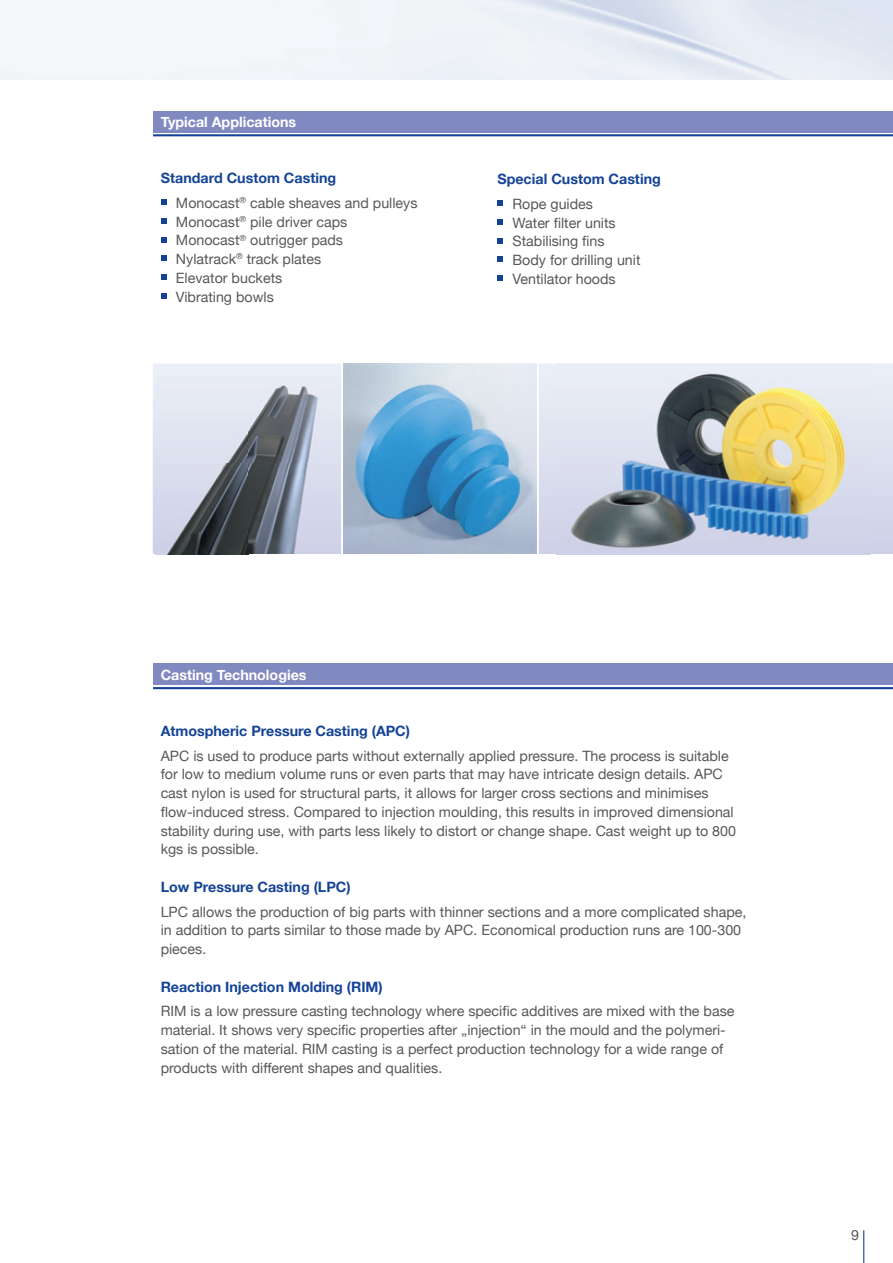
<style>
.page{position:relative;width:893px;height:1263px;background:#fff}
.page>*{position:absolute;margin:0;border:0;box-sizing:border-box;transform-origin:0 0}
.t1{font:14.25px/18.8px "Helvetica Neue";color:#57585a}
.t2{font:700 14.25px "Helvetica Neue";color:#144396}
.t3{font:700 14.25px "Helvetica Neue";color:#fff}
.s1{font-weight:700;color:#144396}
</style>
<div class="page">
<svg style="left:153px;top:364px;width:383px;height:190px;background:#8bb5d4"></svg>
<div style="left:153px;top:663px;width:740px;height:22px;background:#8189c1"></div>
<hr style="left:153px;top:687px;width:740px;height:2px;background:#144396">
<div style="left:153px;top:111px;width:740px;height:21px;background:#8189c1"></div>
<hr style="left:153px;top:134px;width:740px;height:2px;background:#144396">
<svg style="left:161px;top:199px;width:6px;height:6px"></svg>
<svg style="left:161px;top:218px;width:6px;height:6px"></svg>
<svg style="left:161px;top:237px;width:6px;height:6px"></svg>
<svg style="left:161px;top:256px;width:6px;height:5px"></svg>
<svg style="left:161px;top:274px;width:6px;height:6px"></svg>
<svg style="left:161px;top:293px;width:6px;height:6px"></svg>
<svg style="left:497px;top:200px;width:6px;height:6px"></svg>
<svg style="left:497px;top:219px;width:6px;height:6px"></svg>
<svg style="left:497px;top:238px;width:6px;height:6px"></svg>
<svg style="left:497px;top:256px;width:6px;height:6px"></svg>
<svg style="left:497px;top:275px;width:6px;height:6px"></svg>
<img style="left:156px;top:374px;width:184px;height:180px">
<svg style="left:539px;top:364px;width:354px;height:190px;background:#dcdfef"></svg>
<img style="left:557px;top:363px;width:314px;height:192px">
<hr style="left:863px;top:1230px;width:1px;height:33px;background:#144396">
<p class="t3" style="left:161px;top:109px;width:137px">Typical Applications</p>
<p class="t1" style="left:176px;top:165px;width:243px;line-height:24.8px;text-indent:-15px"><span class="s1">Standard Custom Casting<br></span>Monocast<sup>®</sup> cable sheaves and pulleys</p>
<p class="t1" style="left:176px;top:211px;width:173px">Monocast<sup>®</sup> pile driver caps<br>Monocast<sup>®</sup> outrigger pads<br>Nylatrack<sup>®</sup> track plates<br>Elevator buckets<br>Vibrating bowls</p>
<p class="t2" style="left:497px;top:166px;width:165px">Special Custom Casting</p>
<p class="t1" style="left:512px;top:193px;width:129px">Rope guides<br>Water filter units<br>Stabilising fins<br>Body for drilling unit<br>Ventilator hoods</p>
<p class="t3" style="left:161px;top:662px;width:147px">Casting Technologies</p>
<p class="t2" style="left:161px;top:718px;width:251px">Atmospheric Pressure Casting (APC)</p>
<p class="t1" style="left:161px;top:745px;width:577px">APC is used to produce parts without externally applied pressure. The process is suitable for low to medium volume runs or even parts that may have intricate design details. APC cast nylon is used for structural parts, it allows for larger cross sections and minimises flow-induced stress. Compared to injection moulding, this results in improved dimensional stability during use, with parts less likely to distort or change shape. Cast weight up to 800 kgs is possible.</p>
<p class="t2" style="left:161px;top:874px;width:192px">Low Pressure Casting (LPC)</p>
<p class="t1" style="left:161px;top:901px;width:587px">LPC allows the production of big parts with thinner sections and a more complicated shape, in addition to parts similar to those made by APC. Economical production runs are 100-300 pieces.</p>
<p class="t2" style="left:161px;top:974px;width:224px">Reaction Injection Molding (RIM)</p>
<p class="t1" style="left:161px;top:1001px;width:575px">RIM is a low pressure casting technology where specific additives are mixed with the base material. It shows very specific properties after „injection“ in the mould and the polymeri&shy;sation of the material. RIM casting is a perfect production technology for a wide range of products with different shapes and qualities.</p>
<p class="t1" style="left:851px;top:1225px;width:9px">9</p>
</div>
